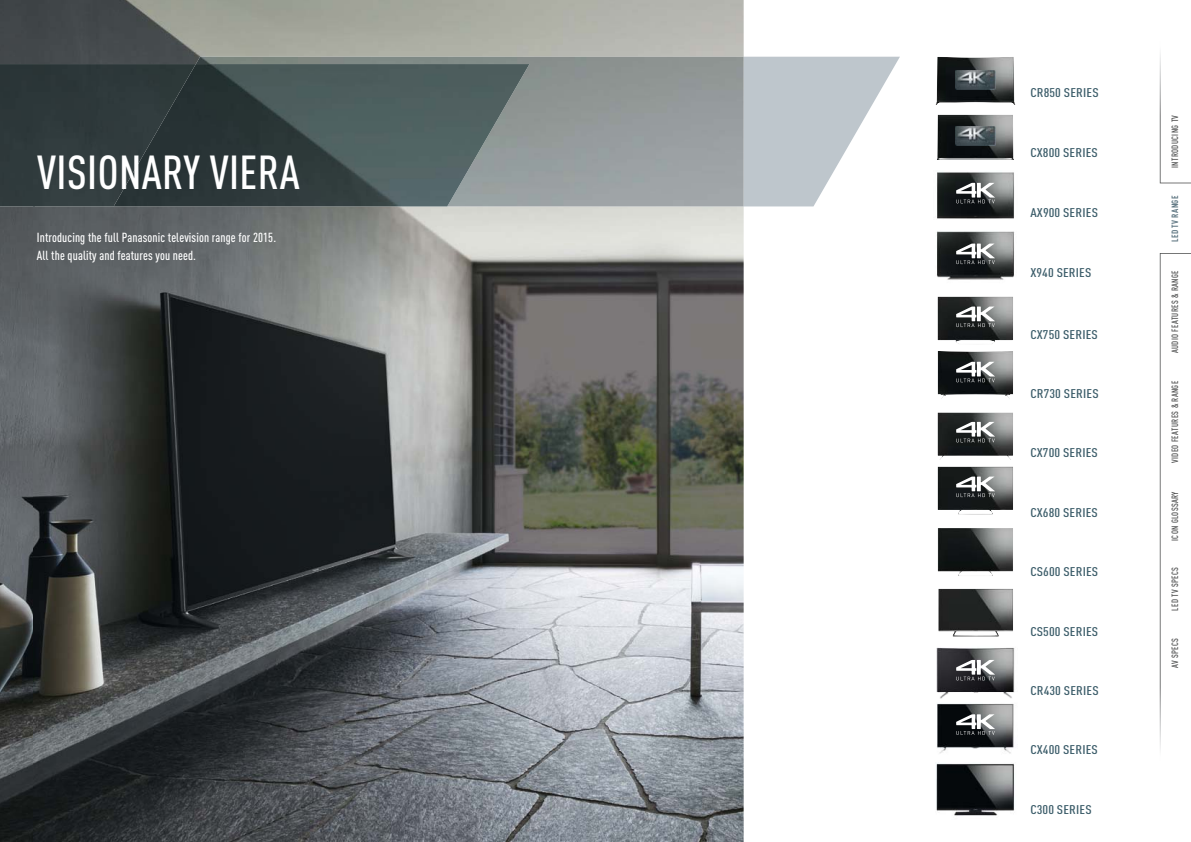
<style>
.page{position:relative;width:1191px;height:842px;background:#fff}
.page>*{position:absolute;margin:0;border:0;box-sizing:border-box;transform-origin:0 0}
.t1{font:500 condensed 47px "DIN Pro";letter-spacing:.01em;color:#fff}
.t2{font:500 condensed 13px/18px "DIN Pro";letter-spacing:.01em;color:#fff}
.t3{font:500 condensed 12.5px "DIN Pro";letter-spacing:.01em;color:#3b5c69;scale:1.2 1}
.t4{font:500 condensed 9px "DIN Pro";letter-spacing:.04em;color:#484949}
.t5{font:700 condensed 9px "DIN Pro";letter-spacing:.04em;color:#5c7480}
</style>
<div class="page">
<img style="left:0;top:0;width:743px;height:64px">
<img style="left:0;top:206px;width:34px;height:636px">
<img style="left:34px;top:206px;width:709px;height:636px">
<svg style="left:743px;top:57px;width:157px;height:149px"></svg>
<img style="left:196px;top:57px;width:547px;height:149px">
<div style="left:0;top:64px;width:114px;height:142px;background:#2f3a3c"></div>
<img style="left:114px;top:64px;width:415px;height:142px">
<img style="left:935px;top:57px;width:80px;height:48px">
<img style="left:936px;top:763px;width:78px;height:53px">
<img style="left:936px;top:647px;width:79px;height:45px">
<img style="left:937px;top:703px;width:77px;height:51px">
<img style="left:937px;top:692px;width:77px;height:7px">
<img style="left:937px;top:466px;width:76px;height:48px">
<img style="left:937px;top:528px;width:76px;height:48px">
<img style="left:938px;top:589px;width:75px;height:48px">
<img style="left:937px;top:172px;width:77px;height:47px">
<img style="left:936px;top:231px;width:78px;height:49px">
<img style="left:937px;top:412px;width:76px;height:48px">
<img style="left:937px;top:351px;width:76px;height:48px">
<img style="left:937px;top:296px;width:76px;height:48px">
<svg style="left:956px;top:244px;width:38px;height:20px"></svg>
<svg style="left:956px;top:183px;width:38px;height:20px"></svg>
<svg style="left:956px;top:307px;width:38px;height:20px"></svg>
<svg style="left:956px;top:362px;width:38px;height:20px"></svg>
<svg style="left:956px;top:422px;width:38px;height:20px"></svg>
<svg style="left:956px;top:477px;width:38px;height:20px"></svg>
<svg style="left:956px;top:660px;width:38px;height:20px"></svg>
<svg style="left:956px;top:714px;width:38px;height:21px"></svg>
<img style="left:937px;top:115px;width:77px;height:45px">
<img style="left:955px;top:70px;width:40px;height:19px">
<img style="left:955px;top:126px;width:40px;height:19px">
<svg style="left:1159px;top:53px;width:32px;height:130px"></svg>
<svg style="left:1159px;top:253px;width:32px;height:497px"></svg>
<h1 class="t1" style="left:37px;top:155px;width:264px">VISIONARY VIERA</h1>
<p class="t2" style="left:37px;top:230px;width:241px">Introducing the full Panasonic television range for 2015.<br>All the quality and features you need.</p>
<p class="t3" style="left:1030px;top:88px;width:58px">CR850 SERIES</p>
<p class="t3" style="left:1030px;top:148px;width:58px">CX800 SERIES</p>
<p class="t3" style="left:1030px;top:209px;width:58px">AX900 SERIES</p>
<p class="t3" style="left:1030px;top:268px;width:52px">X940 SERIES</p>
<p class="t3" style="left:1030px;top:330px;width:58px">CX750 SERIES</p>
<p class="t3" style="left:1030px;top:389px;width:58px">CR730 SERIES</p>
<p class="t3" style="left:1030px;top:448px;width:58px">CX700 SERIES</p>
<p class="t3" style="left:1030px;top:508px;width:58px">CX680 SERIES</p>
<p class="t3" style="left:1030px;top:567px;width:58px">CS600 SERIES</p>
<p class="t3" style="left:1030px;top:627px;width:58px">CS500 SERIES</p>
<p class="t3" style="left:1030px;top:686px;width:58px">CR430 SERIES</p>
<p class="t3" style="left:1030px;top:745px;width:58px">CX400 SERIES</p>
<p class="t3" style="left:1030px;top:805px;width:53px">C300 SERIES</p>
<p class="t4" style="left:1171px;top:168px;width:55px;rotate:-90deg">INTRODUCING TV</p>
<p class="t5" style="left:1169px;top:242px;width:48px;rotate:-90deg">LED TV RANGE</p>
<p class="t4" style="left:1171px;top:353px;width:84px;rotate:-90deg">AUDIO FEATURES &amp; RANGE</p>
<p class="t4" style="left:1171px;top:463px;width:84px;rotate:-90deg">VIDEO FEATURES &amp; RANGE</p>
<p class="t4" style="left:1171px;top:541px;width:51px;rotate:-90deg">ICON GLOSSARY</p>
<p class="t4" style="left:1171px;top:611px;width:45px;rotate:-90deg">LED TV SPECS</p>
<p class="t4" style="left:1171px;top:668px;width:31px;rotate:-90deg">AV SPECS</p>
</div>
